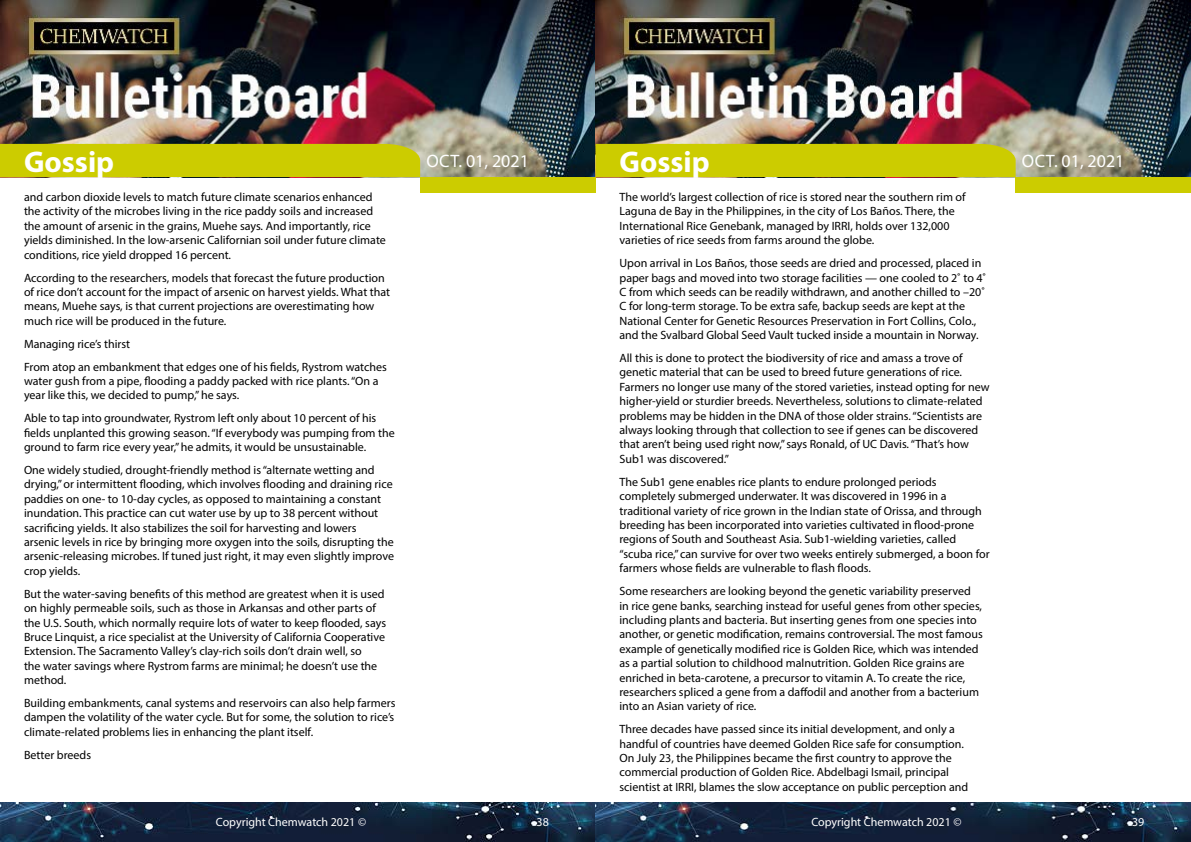
<style>
.page{position:relative;width:1191px;height:842px;background:#fff}
.page>*{position:absolute;margin:0;border:0;box-sizing:border-box;transform-origin:0 0}
.t1{font:700 30px "Myriad Pro";color:#fff}
.t2{font:18px "Myriad Pro";color:#fff}
.t3{font:12px/14.4px "Myriad Pro";color:#000}
.t4{font:12px "Myriad Pro";color:#fff}
</style>
<div class="page">
<img style="left:0;top:0;width:1191px;height:177px">
<div style="left:420px;top:177px;width:175px;height:15px;background:#cc0"></div>
<div style="left:1015px;top:177px;width:176px;height:15px;background:#cc0"></div>
<div style="left:0;top:144px;width:420px;height:33px;background:#cc0"></div>
<div style="left:595px;top:144px;width:420px;height:33px;background:#cc0"></div>
<img style="left:0;top:802px;width:1191px;height:40px">
<h1 class="t1" style="left:24px;top:142px;width:92px">Gossip</h1>
<h2 class="t2" style="left:426px;top:150px;width:104px">Oct. 01, 2021</h2>
<h1 class="t1" style="left:619px;top:142px;width:92px">Gossip</h1>
<h2 class="t2" style="left:1022px;top:150px;width:104px">Oct. 01, 2021</h2>
<p class="t3" style="left:619px;top:190px;width:348px">The world’s largest collection of rice is stored near the southern rim of Laguna de Bay in the Philippines, in the city of Los Baños. There, the International Rice Genebank, managed by IRRI, holds over 132,000 varieties of rice seeds from farms around the globe.</p>
<p class="t3" style="left:619px;top:256px;width:368px">Upon arrival in Los Baños, those seeds are dried and processed, placed in paper bags and moved into two storage facilities — one cooled to 2˚ to 4˚ C from which seeds can be readily withdrawn, and another chilled to –20˚ C for long-term storage. To be extra safe, backup seeds are kept at the National Center for Genetic Resources Preservation in Fort Collins, Colo., and the Svalbard Global Seed Vault tucked inside a mountain in Norway.</p>
<p class="t3" style="left:619px;top:351px;width:371px">All this is done to protect the biodiversity of rice and amass a trove of genetic material that can be used to breed future generations of rice.<br>Farmers no longer use many of the stored varieties, instead opting for new higher-yield or sturdier breeds. Nevertheless, solutions to climate-related problems may be hidden in the DNA of those older strains. “Scientists are always looking through that collection to see if genes can be discovered that aren’t being used right now,” says Ronald, of UC Davis. “That’s how Sub1 was discovered.”</p>
<p class="t3" style="left:619px;top:474px;width:372px">The Sub1 gene enables rice plants to endure prolonged periods completely submerged underwater. It was discovered in 1996 in a traditional variety of rice grown in the Indian state of Orissa, and through breeding has been incorporated into varieties cultivated in flood-prone regions of South and Southeast Asia. Sub1-wielding varieties, called “scuba rice,” can survive for over two weeks entirely submerged, a boon for farmers whose fields are vulnerable to flash floods.</p>
<p class="t3" style="left:619px;top:584px;width:365px">Some researchers are looking beyond the genetic variability preserved in rice gene banks, searching instead for useful genes from other species, including plants and bacteria. But inserting genes from one species into another, or genetic modification, remains controversial. The most famous example of genetically modified rice is Golden Rice, which was intended as a partial solution to childhood malnutrition. Golden Rice grains are enriched in beta-carotene, a precursor to vitamin A. To create the rice, researchers spliced a gene from a daffodil and another from a bacterium into an Asian variety of rice.</p>
<p class="t3" style="left:619px;top:722px;width:350px">Three decades have passed since its initial development, and only a handful of countries have deemed Golden Rice safe for consumption.<br>On July 23, the Philippines became the first country to approve the commercial production of Golden Rice. Abdelbagi Ismail, principal scientist at IRRI, blames the slow acceptance on public perception and</p>
<p class="t3" style="left:24px;top:190px;width:363px">and carbon dioxide levels to match future climate scenarios enhanced the activity of the microbes living in the rice paddy soils and increased the amount of arsenic in the grains, Muehe says. And importantly, rice yields diminished. In the low-arsenic Californian soil under future climate conditions, rice yield dropped 16 percent.</p>
<p class="t3" style="left:24px;top:270px;width:368px">According to the researchers, models that forecast the future production of rice don’t account for the impact of arsenic on harvest yields. What that means, Muehe says, is that current projections are overestimating how much rice will be produced in the future.</p>
<p class="t3" style="left:24px;top:332px;width:364px;line-height:22.9px">Managing rice’s thirst<br>From atop an embankment that edges one of his fields, Rystrom watches</p>
<p class="t3" style="left:24px;top:374px;width:356px">water gush from a pipe, flooding a paddy packed with rice plants. “On a year like this, we decided to pump,” he says.</p>
<p class="t3" style="left:24px;top:411px;width:372px">Able to tap into groundwater, Rystrom left only about 10 percent of his fields unplanted this growing season. “If everybody was pumping from the ground to farm rice every year,” he admits, it would be unsustainable.</p>
<p class="t3" style="left:24px;top:463px;width:371px">One widely studied, drought-friendly method is “alternate wetting and drying,” or intermittent flooding, which involves flooding and draining rice paddies on one- to 10-day cycles, as opposed to maintaining a constant inundation. This practice can cut water use by up to 38 percent without sacrificing yields. It also stabilizes the soil for harvesting and lowers arsenic levels in rice by bringing more oxygen into the soils, disrupting the arsenic-releasing microbes. If tuned just right, it may even slightly improve crop yields.</p>
<p class="t3" style="left:24px;top:586px;width:363px">But the water-saving benefits of this method are greatest when it is used on highly permeable soils, such as those in Arkansas and other parts of the U.S. South, which normally require lots of water to keep flooded, says Bruce Linquist, a rice specialist at the University of California Cooperative Extension. The Sacramento Valley’s clay-rich soils don’t drain well, so<br>the water savings where Rystrom farms are minimal; he doesn’t use the method.</p>
<p class="t3" style="left:24px;top:696px;width:373px;text-align:justify">Building embankments, canal systems and reservoirs can also help farmers dampen the volatility of the water cycle. But for some, the solution to rice’s climate-related problems lies in enhancing the plant itself.</p>
<p class="t3" style="left:24px;top:747px;width:69px">Better breeds</p>
<p class="t4" style="left:216px;top:815px;width:152px">Copyright Chemwatch 2021 ©</p>
<p class="t4" style="left:536px;top:815px;width:14px">38</p>
<p class="t4" style="left:811px;top:815px;width:152px">Copyright Chemwatch 2021 ©</p>
<p class="t4" style="left:1132px;top:815px;width:14px">39</p>
</div>
